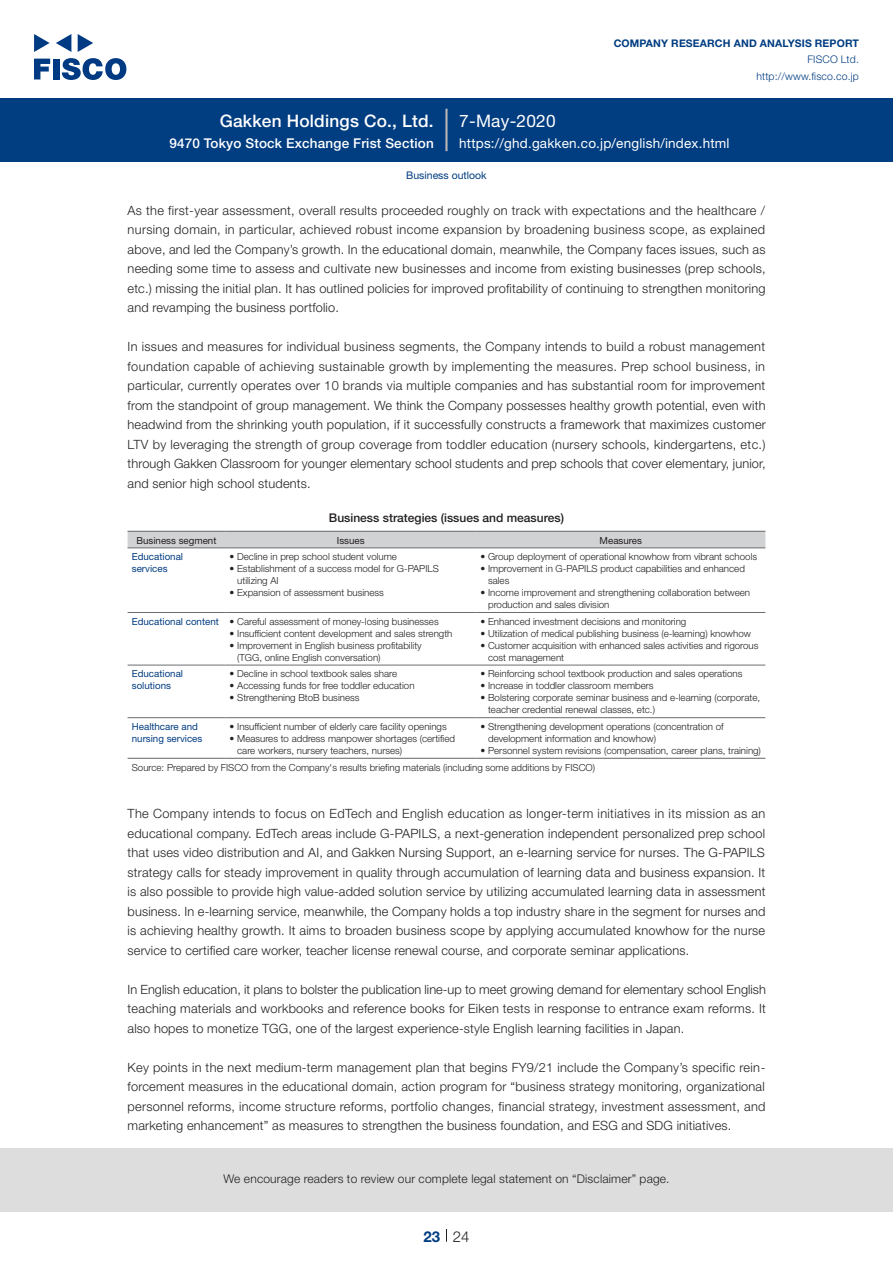
<style>
.page{position:relative;width:893px;height:1263px;background:#fff}
.page>*{position:absolute;margin:0;border:0;box-sizing:border-box;transform-origin:0 0}
.t1{font:500 17.25px "Helvetica Neue LT Std";letter-spacing:.015em;color:#fff}
.t2{font:17.25px "Helvetica Neue LT Std";letter-spacing:.015em;color:#fff}
.t3{font:300 15px "Helvetica Neue LT Std";color:#231f20}
.t4{font:700 15px "Helvetica Neue LT Std";color:#003d81}
.t5{font:13.5px "Helvetica Neue LT Std";letter-spacing:.015em;color:#fff}
.t6{font:500 13.5px "Helvetica Neue LT Std";letter-spacing:.015em;color:#fff}
.t7{font:300 12.75px/19.5px "Helvetica Neue LT Std";letter-spacing:.015em;color:#231f20;text-align:justify}
.t8{font:300 12px "Helvetica Neue LT Std";letter-spacing:.015em;color:#231f20}
.t9{font:500 12px "Helvetica Neue LT Std";color:#231f20}
.t10{font:700 10.5px "Helvetica Neue LT Std";letter-spacing:.015em;color:#003d81}
.t11{font:300 10.5px/16.5px "Helvetica Neue LT Std";letter-spacing:.015em;color:#003d81;text-align:right}
.t12{font:10.5px "Helvetica Neue LT Std";color:#003d81}
.t13{font:300 9.75px/12px "Helvetica Neue LT Std";color:#231f20}
.t14{font:9.75px/12px "Helvetica Neue LT Std";color:#003d81}
.t15{font:9.75px "Helvetica Neue LT Std";color:#231f20}
</style>
<div class="page">
<div style="left:0;top:1148px;width:893px;height:64px;background:#ddd"></div>
<svg style="left:34px;top:59px;width:16px;height:20px"></svg>
<div style="left:53px;top:59px;width:6px;height:20px;background:#003a83"></div>
<svg style="left:62px;top:58px;width:64px;height:22px"></svg>
<svg style="left:34px;top:34px;width:16px;height:18px"></svg>
<svg style="left:78px;top:34px;width:15px;height:18px"></svg>
<svg style="left:56px;top:34px;width:15px;height:18px"></svg>
<div style="left:0;top:98px;width:893px;height:64px;background:#003d81"></div>
<hr style="left:445px;top:109px;width:3px;height:42px;background:#b5b5b6">
<svg style="left:446px;top:1229px;width:1px;height:13px"></svg>
<div style="left:128px;top:532px;width:637px;height:16px;background:#d1d2d4"></div>
<hr style="left:128px;top:548px;width:97px;height:1px;background:#6c6d70">
<hr style="left:225px;top:548px;width:251px;height:1px;background:#6c6d70">
<hr style="left:476px;top:548px;width:289px;height:1px;background:#6c6d70">
<hr style="left:128px;top:612px;width:97px;height:1px;background:#6c6d70">
<hr style="left:225px;top:612px;width:251px;height:1px;background:#6c6d70">
<hr style="left:476px;top:612px;width:289px;height:1px;background:#6c6d70">
<hr style="left:128px;top:665px;width:97px;height:1px;background:#6c6d70">
<hr style="left:225px;top:665px;width:251px;height:1px;background:#6c6d70">
<hr style="left:476px;top:665px;width:289px;height:1px;background:#6c6d70">
<hr style="left:128px;top:717px;width:97px;height:1px;background:#6c6d70">
<hr style="left:225px;top:717px;width:251px;height:1px;background:#6c6d70">
<hr style="left:476px;top:717px;width:289px;height:1px;background:#6c6d70">
<hr style="left:128px;top:531px;width:97px;height:1px;background:#6c6d70">
<hr style="left:225px;top:531px;width:251px;height:1px;background:#6c6d70">
<hr style="left:476px;top:531px;width:289px;height:1px;background:#6c6d70">
<hr style="left:128px;top:758px;width:97px;height:1px;background:#6c6d70">
<hr style="left:225px;top:758px;width:251px;height:1px;background:#6c6d70">
<hr style="left:476px;top:758px;width:289px;height:1px;background:#6c6d70">
<h1 class="t1" style="left:220px;top:110px;width:216px">Gakken Holdings Co., Ltd.</h1>
<p class="t6" style="left:169px;top:135px;width:266px">9470 Tokyo Stock Exchange Frist Section</p>
<h1 class="t2" style="left:459px;top:110px;width:98px">7-May-2020</h1>
<p class="t10" style="left:614px;top:37px;width:247px">COMPANY RESEARCH AND ANALYSIS REPORT</p>
<p class="t11" style="left:756px;top:51px;width:104px">FISCO Ltd. http://www.fisco.co j p.</p>
<p class="t5" style="left:459px;top:135px;width:272px">https://ghd.gakken.co j p. /english/index.html</p>
<p class="t12" style="left:406px;top:169px;width:82px">Business outlook</p>
<p class="t7" style="left:128px;top:200px;width:640px">As the first-year assessment, overall results proceeded roughly on track with expectations and the healthcare / nursing domain in, particular, achieved robust income expansion by broadening business scope, as explained above, and led the Company s’ growth In. the educational domain, meanwhile, the Company faces issues, such as needing some time to assess and cultivate new businesses and income from existing businesses (prep schools, etc ) . missing the initial plan It. has outlined policies for improved profitability of continuing to strengthen monitoring and revamping the business portfolio.</p>
<p class="t7" style="left:128px;top:337px;width:640px">In issues and measures for individual business segments, the Company intends to build a robust management foundation capable of achieving sustainable growth by implementing the measures. Prep school business in, particular, currently operates over 10 brands via multiple companies and has substantial room for improvement from the standpoint of group management. We think the Company possesses healthy growth potential, even with headwind from the shrinking youth population itif, successfully constructs a framework that maximizes customer LTV by leveraging the strength of group coverage from toddler education (nursery schools, kindergartens, etc (. through Gakken Classroom for younger elementary school students and prep schools that cover elementary, junior, and senior high school students.</p>
<p class="t9" style="left:329px;top:511px;width:237px">Business strategies (issues and measures(</p>
<p class="t15" style="left:600px;top:534px;width:44px">Measures</p>
<p class="t15" style="left:136px;top:534px;width:82px">Business segment</p>
<p class="t14" style="left:132px;top:551px;width:53px">Educational services</p>
<p class="t13" style="left:230px;top:550px;width:169px">• Decline in prep school student volume</p>
<p class="t15" style="left:337px;top:534px;width:29px">Issues</p>
<p class="t13" style="left:480px;top:550px;width:278px">• Group deployment of operational knowhow from vibrant schools</p>
<p class="t13" style="left:488px;top:562px;width:258px;text-indent:-8px">• Improvement in G-PAPILS product capabilities and enhanced sales</p>
<p class="t13" style="left:488px;top:586px;width:264px;text-indent:-8px">• Income improvement and strengthening collaboration between production and sales division</p>
<p class="t13" style="left:237px;top:562px;width:203px;text-indent:-8px">• Establishment of a success model for G-PAPILS utilizing AI</p>
<p class="t13" style="left:230px;top:586px;width:156px">• Expansion of assessment business</p>
<p class="t14" style="left:132px;top:615px;width:89px">Educational content</p>
<p class="t13" style="left:230px;top:615px;width:211px">• Careful assessment of money-losing businesses</p>
<p class="t13" style="left:230px;top:627px;width:224px">• Insufficient content development and sales strength</p>
<p class="t13" style="left:237px;top:639px;width:186px;text-indent:-8px">• Improvement in English business profitability (TGG, online English conversation(</p>
<p class="t14" style="left:132px;top:668px;width:53px">Educational solutions</p>
<p class="t13" style="left:230px;top:668px;width:169px">• Decline in school textbook sales share</p>
<p class="t13" style="left:230px;top:680px;width:186px">• Accessing funds for free toddler education</p>
<p class="t13" style="left:230px;top:692px;width:131px">• Strengthening BtoB business</p>
<p class="t13" style="left:480px;top:615px;width:207px">• Enhanced investment decisions and monitoring</p>
<p class="t13" style="left:480px;top:627px;width:272px">• Utilization of medical publishing business -e( learning) knowhow</p>
<p class="t13" style="left:488px;top:639px;width:272px;text-indent:-8px">• Customer acquisition with enhanced sales activities and rigorous cost management</p>
<p class="t13" style="left:480px;top:668px;width:263px">• Reinforcing school textbook production and sales operations</p>
<p class="t13" style="left:480px;top:680px;width:175px">• Increase in toddler classroom members</p>
<p class="t13" style="left:488px;top:692px;width:273px;text-indent:-8px">• Bolstering corporate seminar business and -e learning (corporate, teacher credential renewal classes, etc (.</p>
<p class="t13" style="left:488px;top:720px;width:237px;text-indent:-8px">• Strengthening development operations (concentration of development information and knowhow(</p>
<p class="t13" style="left:132px;top:742px;width:631px;line-height:16.6px;text-indent:349px">• Personnel system revisions (compensation, career plans, training(<br>Source: Prepared by FISCO from the Company s' results briefing materials (including some additions by FISCO(</p>
<p class="t7" style="left:128px;top:803px;width:639px">The Company intends to focus on EdTech and English education as longer-term initiatives in its mission as an educational company. EdTech areas include G-PAPILS a, next-generation independent personalized prep school that uses video distribution and AI, and Gakken Nursing Support, an -e learning service for nurses. The G-PAPILS strategy calls for steady improvement in quality through accumulation of learning data and business expansion It. is also possible to provide high value-added solution service by utilizing accumulated learning data in assessment business In. -e learning service, meanwhile, the Company holds a top industry share in the segment for nurses and is achieving healthy growth It. aims to broaden business scope by applying accumulated knowhow for the nurse service to certified care worker, teacher license renewal course, and corporate seminar applications.</p>
<p class="t7" style="left:128px;top:979px;width:640px">In English education it, plans to bolster the publication line-up to meet growing demand for elementary school English teaching materials and workbooks and reference books for Eiken tests in response to entrance exam reforms It. also hopes to monetize TGG, one of the largest experience-style English learning facilities in Japan.</p>
<p class="t14" style="left:132px;top:720px;width:72px">Healthcare and nursing services</p>
<p class="t13" style="left:230px;top:720px;width:219px">• Insufficient number of elderly care facility openings</p>
<p class="t13" style="left:237px;top:732px;width:219px;text-indent:-8px">• Measures to address manpower shortages (certified care workers, nursery teachers, nurses(</p>
<p class="t7" style="left:128px;top:1057px;width:639px">Key points in the next medium-term management plan that begins FY9/21 include the Company s’ specific rein-</p>
<p class="t7" style="left:128px;top:1096px;width:639px">personnel reforms, income structure reforms, portfolio changes, financial strategy, investment assessment, and marketing enhancement” as measures to strengthen the business foundation, and ESG and SDG initiatives.</p>
<p class="t7" style="left:128px;top:1076px;width:639px">forcement measures in the educational domain, action program for “business strategy monitoring, organizational</p>
<p class="t8" style="left:223px;top:1171px;width:448px">We encourage readers to review our complete legal statement on “Disclaimer” page.</p>
<p class="t4" style="left:423px;top:1227px;width:18px">23</p>
<p class="t3" style="left:453px;top:1227px;width:18px">24</p>
</div>
